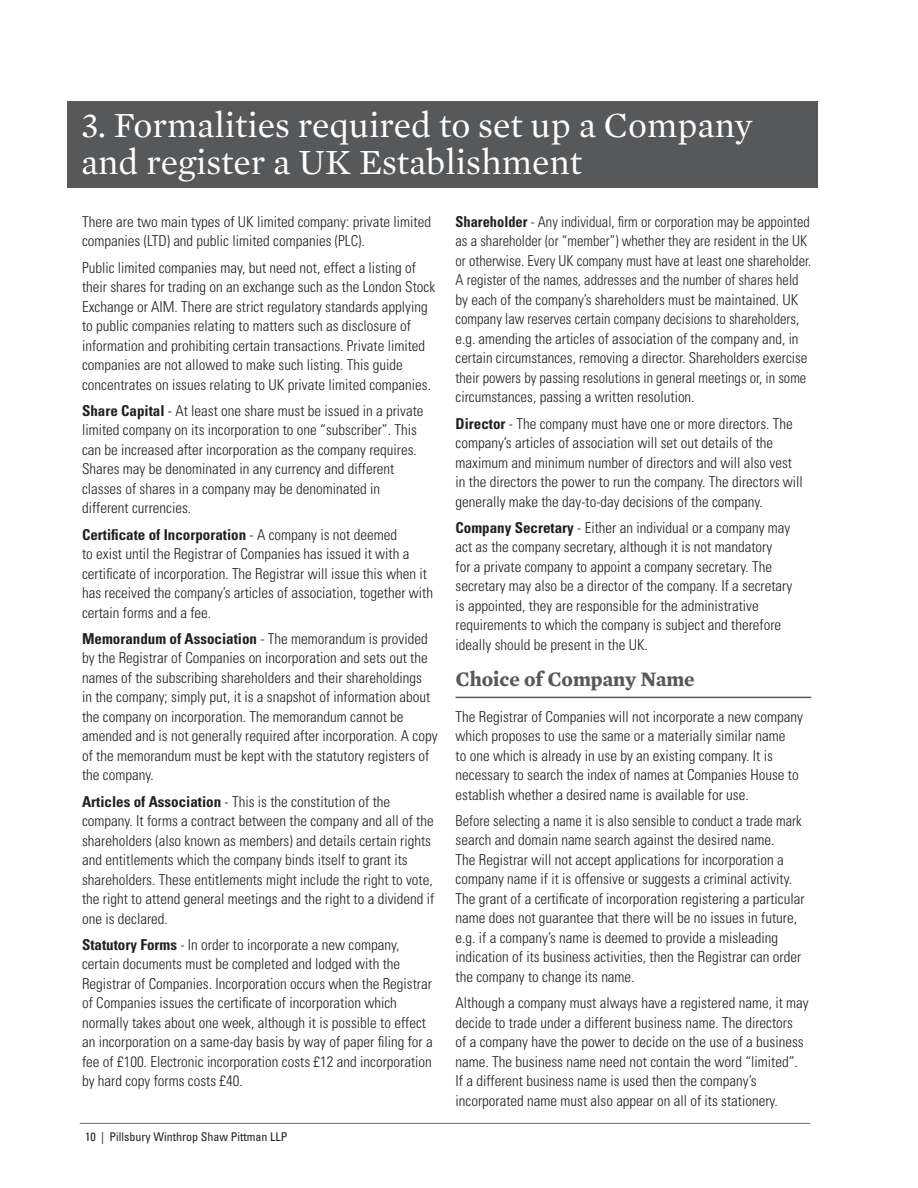
<style>
.page{position:relative;width:918px;height:1188px;background:#fff}
.page>*{position:absolute;margin:0;border:0;box-sizing:border-box;transform-origin:0 0}
.Headline_1{font:36px/37.5px "Mercury Text G1";color:#fff}
.Headline_2{font:700 21px "Mercury Text G1";color:#57585a;scale:.96 1}
.Body_Copy{font:300 condensed 15px/19.5px "Univers LT Std";color:#231f20}
.Body_Copy-2{font:300 condensed 15px/19.5px "Univers LT Std";color:#231f20;scale:.96 1}
.t1{font:condensed 12px "Univers LT Std";color:#231f20}
.s1{font-weight:700}
</style>
<div class="page">
<hr style="left:80px;top:1123px;width:730px;height:1px;background:#6c6d70">
<div style="left:68px;top:101px;width:750px;height:87px;background:#57585a"></div>
<hr style="left:456px;top:697px;width:355px;height:1px;background:#57585a">
<p class="Headline_1" style="left:81px;top:104px;width:673px">3. Formalities required to set up a Company and register a UK Establishment</p>
<p class="Body_Copy" style="left:82px;top:212px;width:351px">There are two main types of UK limited company: private limited companies (LTD) and public limited companies (PLC).</p>
<p class="Body_Copy" style="left:82px;top:258px;width:355px">Public limited companies may, but need not, effect a listing of their shares for trading on an exchange such as the London Stock Exchange or AIM. There are strict regulatory standards applying to public companies relating to matters such as disclosure of information and prohibiting certain transactions. Private limited companies are not allowed to make such listing. This guide concentrates on issues relating to UK private limited companies.</p>
<p class="Body_Copy" style="left:82px;top:401px;width:343px"><span class="s1">Share Capital</span> - At least one share must be issued in a private limited company on its incorporation to one “subscriber”. This can be increased after incorporation as the company requires.<br>Shares may be denominated in any currency and different classes of shares in a company may be denominated in different currencies.</p>
<p class="Body_Copy" style="left:82px;top:525px;width:352px"><span class="s1">Certificate of Incorporation</span> - A company is not deemed<br>to exist until the Registrar of Companies has issued it with a certificate of incorporation. The Registrar will issue this when it has received the company’s articles of association, together with certain forms and a fee.</p>
<p class="Body_Copy" style="left:82px;top:629px;width:357px"><span class="s1">Memorandum of Association</span> - The memorandum is provided by the Registrar of Companies on incorporation and sets out the names of the subscribing shareholders and their shareholdings<br>in the company; simply put, it is a snapshot of information about the company on incorporation. The memorandum cannot be amended and is not generally required after incorporation. A copy of the memorandum must be kept with the statutory registers of the company.</p>
<p class="Body_Copy" style="left:82px;top:792px;width:354px"><span class="s1">Articles of Association</span> - This is the constitution of the company. It forms a contract between the company and all of the shareholders (also known as members) and details certain rights and entitlements which the company binds itself to grant its shareholders. These entitlements might include the right to vote, the right to attend general meetings and the right to a dividend if one is declared.</p>
<p class="Body_Copy" style="left:82px;top:935px;width:352px"><span class="s1">Statutory Forms</span> - In order to incorporate a new company, certain documents must be completed and lodged with the Registrar of Companies. Incorporation occurs when the Registrar of Companies issues the certificate of incorporation which normally takes about one week, although it is possible to effect an incorporation on a same-day basis by way of paper filing for a fee of £100. Electronic incorporation costs £12 and incorporation by hard copy forms costs £40.</p>
<p class="Body_Copy-2" style="left:456px;top:212px;width:372px"><span class="s1">Shareholder</span> - Any individual, firm or corporation may be appointed as a shareholder (or “member”) whether they are resident in the UK or otherwise. Every UK company must have at least one shareholder.<br>A register of the names, addresses and the number of shares held by each of the company’s shareholders must be maintained. UK company law reserves certain company decisions to shareholders, e.g. amending the articles of association of the company and, in certain circumstances, removing a director. Shareholders exercise their powers by passing resolutions in general meetings or, in some circumstances, passing a written resolution.</p>
<p class="Body_Copy" style="left:456px;top:414px;width:349px"><span class="s1">Director</span> - The company must have one or more directors. The company’s articles of association will set out details of the maximum and minimum number of directors and will also vest in the directors the power to run the company. The directors will generally make the day-to-day decisions of the company.</p>
<p class="Body_Copy" style="left:456px;top:518px;width:338px"><span class="s1">Company Secretary</span> - Either an individual or a company may act as the company secretary, although it is not mandatory<br>for a private company to appoint a company secretary. The secretary may also be a director of the company. If a secretary is appointed, they are responsible for the administrative requirements to which the company is subject and therefore ideally should be present in the UK.</p>
<p class="Headline_2" style="left:456px;top:663px;width:251px">Choice of Company Name</p>
<p class="Body_Copy" style="left:456px;top:707px;width:349px">The Registrar of Companies will not incorporate a new company which proposes to use the same or a materially similar name<br>to one which is already in use by an existing company. It is necessary to search the index of names at Companies House to establish whether a desired name is available for use.</p>
<p class="Body_Copy-2" style="left:456px;top:811px;width:365px">Before selecting a name it is also sensible to conduct a trade mark search and domain name search against the desired name.<br>The Registrar will not accept applications for incorporation a company name if it is offensive or suggests a criminal activity.<br>The grant of a certificate of incorporation registering a particular name does not guarantee that there will be no issues in future, e.g. if a company’s name is deemed to provide a misleading indication of its business activities, then the Registrar can order the company to change its name.</p>
<p class="Body_Copy" style="left:456px;top:993px;width:355px">Although a company must always have a registered name, it may decide to trade under a different business name. The directors<br>of a company have the power to decide on the use of a business name. The business name need not contain the word “limited”.<br>If a different business name is used then the company’s incorporated name must also appear on all of its stationery.</p>
<p class="t1" style="left:85px;top:1129px;width:204px">10 | Pillsbury Winthrop Shaw Pittman LLP</p>
</div>
